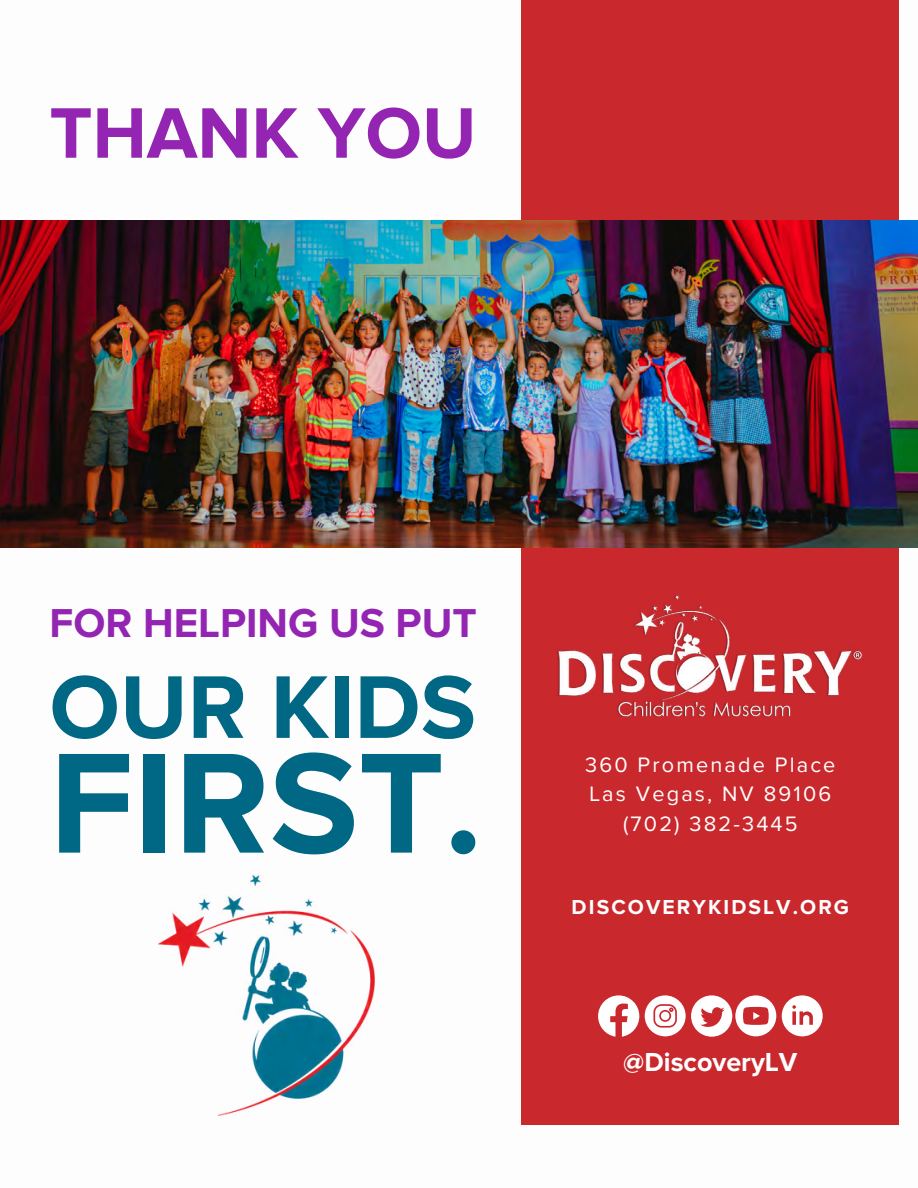
<style>
.page{position:relative;width:918px;height:1188px;background:#fff}
.page>*{position:absolute;margin:0;border:0;box-sizing:border-box;transform-origin:0 0}
.t1{font:700 147.9px "Proxima Nova";color:#006784}
.t2{font:700 92.25px "Proxima Nova";color:#006784}
.t3{font:700 74.1px "Proxima Nova";color:#9325b2}
.t4{font:700 41.85px "Proxima Nova";color:#9325b2}
.t5{font:700 27px "Proxima Nova";color:#fff}
.t6{font:21.6px/29.2px "Proxima Nova";letter-spacing:.1em;color:#fff;text-align:center}
.t7{font:700 21px "Proxima Nova";letter-spacing:.1em;color:#fff}
</style>
<div class="page">
<div style="left:521px;top:0;width:378px;height:1125px;background:#c9282d"></div>
<img style="left:0;top:221px;width:918px;height:326px">
<svg style="left:598px;top:995px;width:41px;height:42px"></svg>
<svg style="left:782px;top:995px;width:41px;height:41px"></svg>
<svg style="left:645px;top:995px;width:131px;height:42px"></svg>
<img style="left:557px;top:595px;width:306px;height:122px">
<img style="left:159px;top:876px;width:216px;height:239px">
<h3 class="t3" style="left:49px;top:90px;width:428px">THANK YOU</h3>
<h3 class="t4" style="left:49px;top:599px;width:429px">FOR HELPING US PUT</h3>
<h2 class="t2" style="left:49px;top:654px;width:428px">OUR KIDS</h2>
<h1 class="t1" style="left:49px;top:718px;width:434px">FIRST.</h1>
<p class="t6" style="left:585px;top:751px;width:252px">360 Promenade Place<br>Las Vegas, NV 89106 (702) 382-3445</p>
<p class="t7" style="left:572px;top:895px;width:279px">DISCOVERYKIDSLV.ORG</p>
<p class="t5" style="left:623px;top:1046px;width:176px">@DiscoveryLV</p>
</div>
